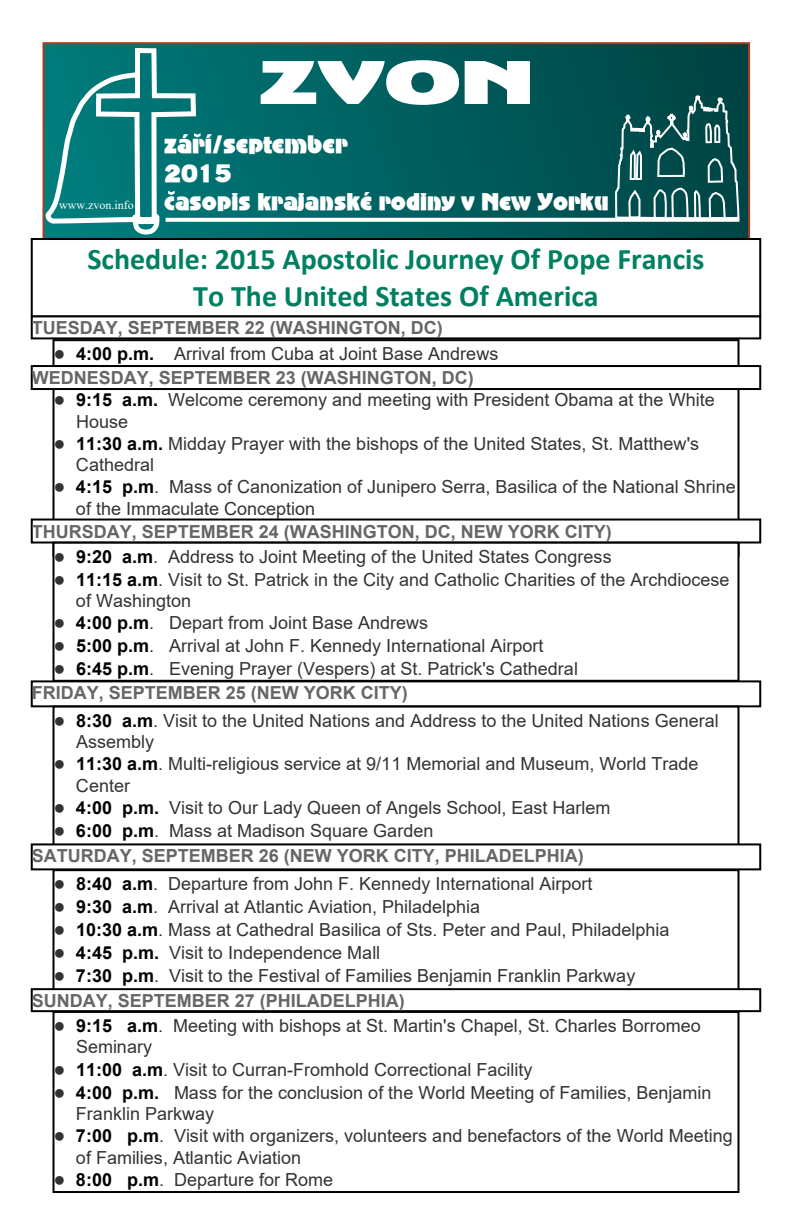
<style>
.page{position:relative;width:792px;height:1224px;background:#fff}
.page>*{position:absolute;margin:0;border:0;box-sizing:border-box;transform-origin:0 0}
.t1{font:59.6px "Adventurer Black SF";color:#fff;scale:1.58 1}
.t2{font:700 30px/36.6px "Calibri";color:#008061;text-align:center}
.t3{font:24px/29.2px "Adventurer Black SF";color:#fff}
.t4{font:23px "Adventurer Black SF";color:#fff}
.t5{font:18px/21.4px "Arial";color:#333}
.t6{font:700 18px/25.6px "Arial";color:#666}
.t7{font:12px "Times New Roman";color:#fff}
.s1{font-family:"Times New Roman";font-size:20px}
.s2{font-weight:700;color:#000}
.s3{font-weight:700;color:#666}
.s4{font-family:"Times New Roman";font-weight:400;font-size:20px;color:#333}
.s5{color:#000}
.s6{font-weight:400;color:#333}
</style>
<div class="page">
<div style="left:44px;top:43px;width:705px;height:214px;background:linear-gradient(to right,#007c7c,#044)"></div>
<svg style="left:201px;top:218px;width:538px;height:4px"></svg>
<svg style="left:614px;top:96px;width:126px;height:124px;background:#2b6868"></svg>
<svg style="left:42px;top:48px;width:159px;height:190px;background:#278a89"></svg>
<div style="left:32px;top:239px;width:728px;height:78px;background:#fff"></div>
<div style="left:31px;top:238px;width:730px;height:80px;border:2px solid #000"></div>
<div style="left:31px;top:315px;width:730px;height:24px;border:2px solid #000"></div>
<div style="left:52px;top:339px;width:688px;height:28px;border:2px solid #000"></div>
<div style="left:31px;top:365px;width:730px;height:25px;border:2px solid #000"></div>
<div style="left:31px;top:519px;width:730px;height:25px;border:2px solid #000"></div>
<div style="left:52px;top:542px;width:688px;height:140px;border:2px solid #000"></div>
<div style="left:31px;top:680px;width:730px;height:27px;border:2px solid #000"></div>
<div style="left:52px;top:706px;width:688px;height:158px;border:2px solid #000"></div>
<div style="left:32px;top:844px;width:728px;height:25px;background:#fff"></div>
<div style="left:31px;top:843px;width:730px;height:27px;border:2px solid #000"></div>
<div style="left:52px;top:869px;width:688px;height:123px;border:2px solid #000"></div>
<div style="left:32px;top:989px;width:728px;height:22px;background:#fff"></div>
<div style="left:31px;top:988px;width:730px;height:24px;border:2px solid #000"></div>
<div style="left:52px;top:1011px;width:688px;height:182px;border:2px solid #000"></div>
<h1 class="t1" style="left:259px;top:46px;width:175px">ZVON</h1>
<h3 class="t3" style="left:164px;top:129px;width:185px">zárí/september<br>2015</h3>
<p class="t4" style="left:164px;top:188px;width:446px">casopis krajanské rodiny v New Yorku</p>
<p class="t7" style="left:59px;top:201px;width:76px">www.zvon.info</p>
<h2 class="t2" style="left:87px;top:243px;width:619px">Schedule: 2015 Apostolic Journey Of Pope Francis<br>To The United States Of America</h2>
<p class="t6" style="left:32px;top:317px;width:413px">TUESDAY, SEPTEMBER 22 (WASHINGTON, DC)</p>
<p class="t5" style="left:54px;top:345px;width:446px"><span class="s1">●</span> <span class="s2">4:00 p.m.</span> Arrival from Cuba at Joint Base Andrews</p>
<p class="t5" style="left:76px;top:391px;width:640px;text-indent:-22px"><span class="s1">●</span> <span class="s2">9:15 a.m.</span> Welcome ceremony and meeting with President Obama at the White<br>House</p>
<p class="t5" style="left:76px;top:434px;width:625px;text-indent:-22px"><span class="s1">●</span> <span class="s2">11:30 a.m.</span> Midday Prayer with the bishops of the United States, St. Matthew's<br>Cathedral</p>
<p class="t5" style="left:76px;top:478px;width:661px;text-indent:-22px"><span class="s1">●</span> <span class="s2">4:15 p.m</span>. Mass of Canonization of Junipero Serra, Basilica of the National Shrine of the Immaculate Conception</p>
<p class="t6" style="left:32px;top:367px;width:444px">WEDNESDAY, SEPTEMBER 23 (WASHINGTON, DC)</p>
<p class="t6" style="left:32px;top:520px;width:582px">THURSDAY, SEPTEMBER 24 (WASHINGTON, DC, NEW YORK CITY)</p>
<p class="t5" style="left:54px;top:547px;width:560px"><span class="s1">●</span> <span class="s2">9:20 a.m</span>. Address to Joint Meeting of the United States Congress</p>
<p class="t5" style="left:76px;top:570px;width:655px;text-indent:-22px"><span class="s1">●</span> <span class="s2">11:15 a.m</span>. Visit to St. Patrick in the City and Catholic Charities of the Archdiocese of Washington</p>
<p class="t5" style="left:53px;top:614px;width:376px"><span class="s1">●</span> <span class="s2">4:00 p.m</span>. Depart from Joint Base Andrews</p>
<p class="t5" style="left:54px;top:637px;width:492px"><span class="s1">●</span> <span class="s2">5:00 p.m</span>. Arrival at John F. Kennedy International Airport</p>
<p class="t5" style="left:32px;top:659px;width:548px;line-height:24.2px;text-indent:22px"><span class="s1">●</span> <span class="s2">6:45 p.m</span>. Evening Prayer (Vespers) at St. Patrick's Cathedral<br><span class="s3">FRIDAY, SEPTEMBER 25 (NEW YORK CITY)</span></p>
<p class="t5" style="left:76px;top:711px;width:644px;text-indent:-22px"><span class="s1">●</span> <span class="s2">8:30 a.m</span>. Visit to the United Nations and Address to the United Nations General<br>Assembly</p>
<p class="t5" style="left:76px;top:755px;width:624px;text-indent:-22px"><span class="s1">●</span> <span class="s2">11:30 a.m</span>. Multi-religious service at 9/11 Memorial and Museum, World Trade<br>Center</p>
<p class="t5" style="left:53px;top:798px;width:559px"><span class="s1">●</span> <span class="s2">4:00 p.m.</span> Visit to Our Lady Queen of Angels School, East Harlem</p>
<p class="t6" style="left:32px;top:819px;width:554px;text-indent:22px"><span class="s4">●</span> <span class="s5">6:00 p.m</span><span class="s6">. Mass at Madison Square Garden<br></span>SATURDAY, SEPTEMBER 26 (NEW YORK CITY, PHILADELPHIA)</p>
<p class="t5" style="left:54px;top:875px;width:541px"><span class="s1">●</span> <span class="s2">8:40 a.m</span>. Departure from John F. Kennedy International Airport</p>
<p class="t5" style="left:54px;top:898px;width:428px"><span class="s1">●</span> <span class="s2">9:30 a.m</span>. Arrival at Atlantic Aviation, Philadelphia</p>
<p class="t5" style="left:54px;top:921px;width:618px"><span class="s1">●</span> <span class="s2">10:30 a.m</span>. Mass at Cathedral Basilica of Sts. Peter and Paul, Philadelphia</p>
<p class="t5" style="left:53px;top:944px;width:328px"><span class="s1">●</span> <span class="s2">4:45 p.m.</span> Visit to Independence Mall</p>
<p class="t5" style="left:32px;top:965px;width:605px;line-height:25px;text-indent:22px"><span class="s1">●</span> <span class="s2">7:30 p.m</span>. Visit to the Festival of Families Benjamin Franklin Parkway<br><span class="s3">SUNDAY, SEPTEMBER 27 (PHILADELPHIA)</span></p>
<p class="t5" style="left:76px;top:1017px;width:627px;text-indent:-22px"><span class="s1">●</span> <span class="s2">9:15 a.m</span>. Meeting with bishops at St. Martin's Chapel, St. Charles Borromeo<br>Seminary</p>
<p class="t5" style="left:54px;top:1060px;width:480px"><span class="s1">●</span> <span class="s2">11:00 a.m</span>. Visit to Curran-Fromhold Correctional Facility</p>
<p class="t5" style="left:76px;top:1083px;width:637px;text-indent:-22px"><span class="s1">●</span> <span class="s2">4:00 p.m.</span> Mass for the conclusion of the World Meeting of Families, Benjamin<br>Franklin Parkway</p>
<p class="t5" style="left:76px;top:1127px;width:658px;text-indent:-22px"><span class="s1">●</span> <span class="s2">7:00 p.m</span>. Visit with organizers, volunteers and benefactors of the World Meeting of Families, Atlantic Aviation</p>
<p class="t5" style="left:53px;top:1170px;width:281px"><span class="s1">●</span> <span class="s2">8:00 p.m</span>. Departure for Rome</p>
</div>
